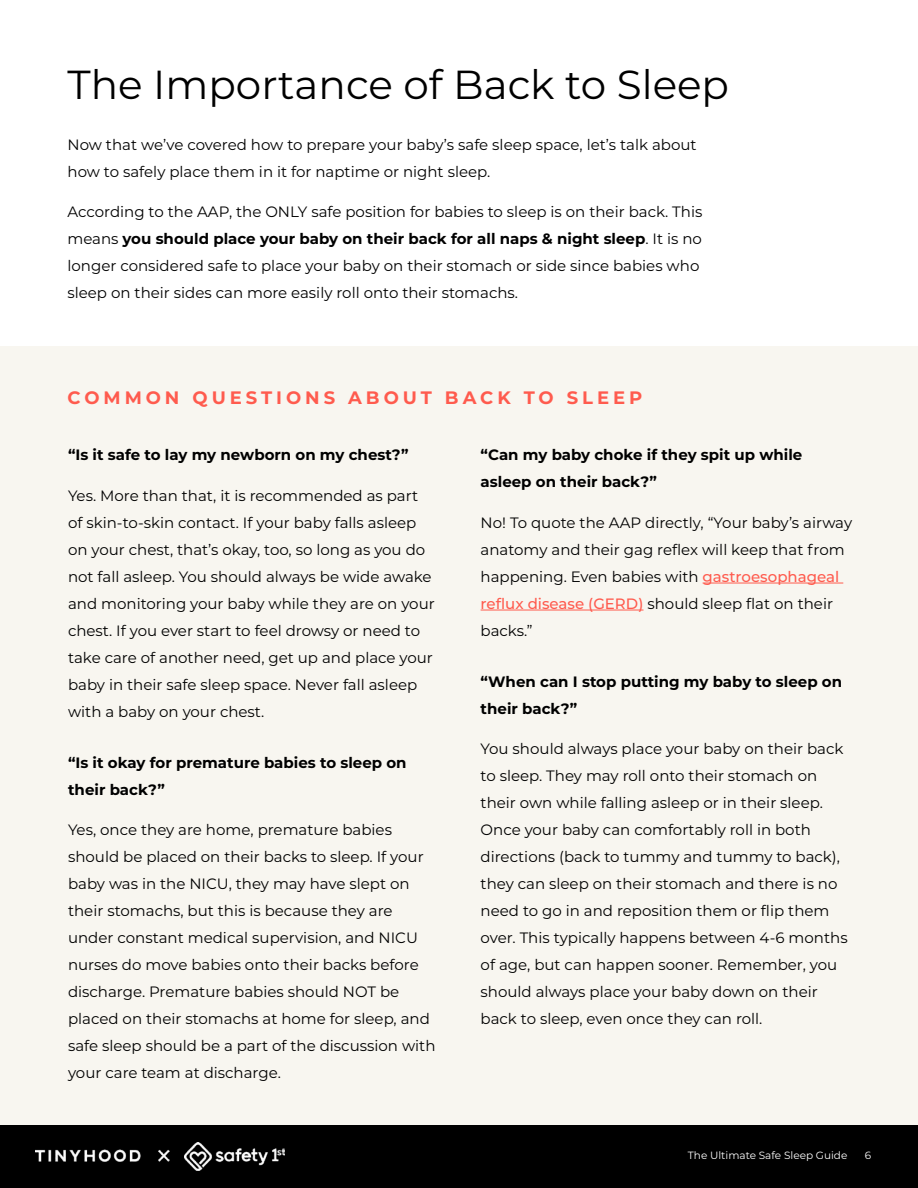
<style>
.page{position:relative;width:918px;height:1188px;background:#fff}
.page>*{position:absolute;margin:0;border:0;box-sizing:border-box;transform-origin:0 0}
.t1{font:40.5px "Montserrat";color:#000}
.t2{font:700 18px "Montserrat";letter-spacing:.22em;color:#ff5b4e}
.t3{font:15px/27px "Montserrat";color:#000}
.t4{font:700 15px/27px "Montserrat";color:#000}
.t5{font:10.5px "Montserrat";color:#fff}
.s1{font-weight:700}
.s2{font-weight:500;color:#ff5b4e}
</style>
<div class="page">
<div style="left:0;top:1125px;width:918px;height:63px;background:#000"></div>
<img style="left:36px;top:1149px;width:134px;height:13px">
<img style="left:184px;top:1142px;width:101px;height:28px">
<div style="left:0;top:347px;width:917px;height:778px;background:#f8f6f0"></div>
<hr style="left:703px;top:583px;width:140px;height:1px;background:#ff5b4e">
<hr style="left:481px;top:610px;width:163px;height:1px;background:#ff5b4e">
<h1 class="t1" style="left:68px;top:56px;width:663px">The Importance of Back to Sleep</h1>
<p class="t3" style="left:68px;top:130px;width:631px">Now that we’ve covered how to prepare your baby’s safe sleep space, let’s talk about how to safely place them in it for naptime or night sleep.</p>
<p class="t3" style="left:68px;top:198px;width:636px">According to the AAP, the ONLY safe position for babies to sleep is on their back. This means <span class="s1">you should place your baby on their back for all naps &amp; night sleep</span>. It is no longer considered safe to place your baby on their stomach or side since babies who sleep on their sides can more easily roll onto their stomachs.</p>
<p class="t2" style="left:68px;top:384px;width:576px">COMMON QUESTIONS ABOUT BACK TO SLEEP</p>
<p class="t4" style="left:68px;top:440px;width:342px">“Is it safe to lay my newborn on my chest?”</p>
<p class="t3" style="left:68px;top:481px;width:368px">Yes. More than that, it is recommended as part of skin-to-skin contact. If your baby falls asleep on your chest, that’s okay, too, so long as you do not fall asleep. You should always be wide awake and monitoring your baby while they are on your chest. If you ever start to feel drowsy or need to take care of another need, get up and place your baby in their safe sleep space. Never fall asleep with a baby on your chest.</p>
<p class="t4" style="left:68px;top:748px;width:340px">“Is it okay for premature babies to sleep on their back?”</p>
<p class="t3" style="left:68px;top:816px;width:369px">Yes, once they are home, premature babies should be placed on their backs to sleep. If your baby was in the NICU, they may have slept on their stomachs, but this is because they are under constant medical supervision, and NICU nurses do move babies onto their backs before discharge. Premature babies should NOT be placed on their stomachs at home for sleep, and safe sleep should be a part of the discussion with your care team at discharge.</p>
<p class="t4" style="left:481px;top:440px;width:323px">“Can my baby choke if they spit up while asleep on their back?”</p>
<p class="t3" style="left:481px;top:508px;width:373px">No! To quote the AAP directly, “Your baby’s airway anatomy and their gag reflex will keep that from happening. Even babies with <span class="s2">gastroesophageal reflux disease (GERD)</span> should sleep flat on their backs.”</p>
<p class="t4" style="left:481px;top:667px;width:363px">“When can I stop putting my baby to sleep on their back?”</p>
<p class="t3" style="left:481px;top:735px;width:369px">You should always place your baby on their back to sleep. They may roll onto their stomach on their own while falling asleep or in their sleep.<br>Once your baby can comfortably roll in both directions (back to tummy and tummy to back), they can sleep on their stomach and there is no need to go in and reposition them or flip them over. This typically happens between 4-6 months of age, but can happen sooner. Remember, you should always place your baby down on their back to sleep, even once they can roll.</p>
<p class="t5" style="left:688px;top:1148px;width:161px">The Ultimate Safe Sleep Guide</p>
<p class="t5" style="left:865px;top:1148px;width:8px">6</p>
</div>
